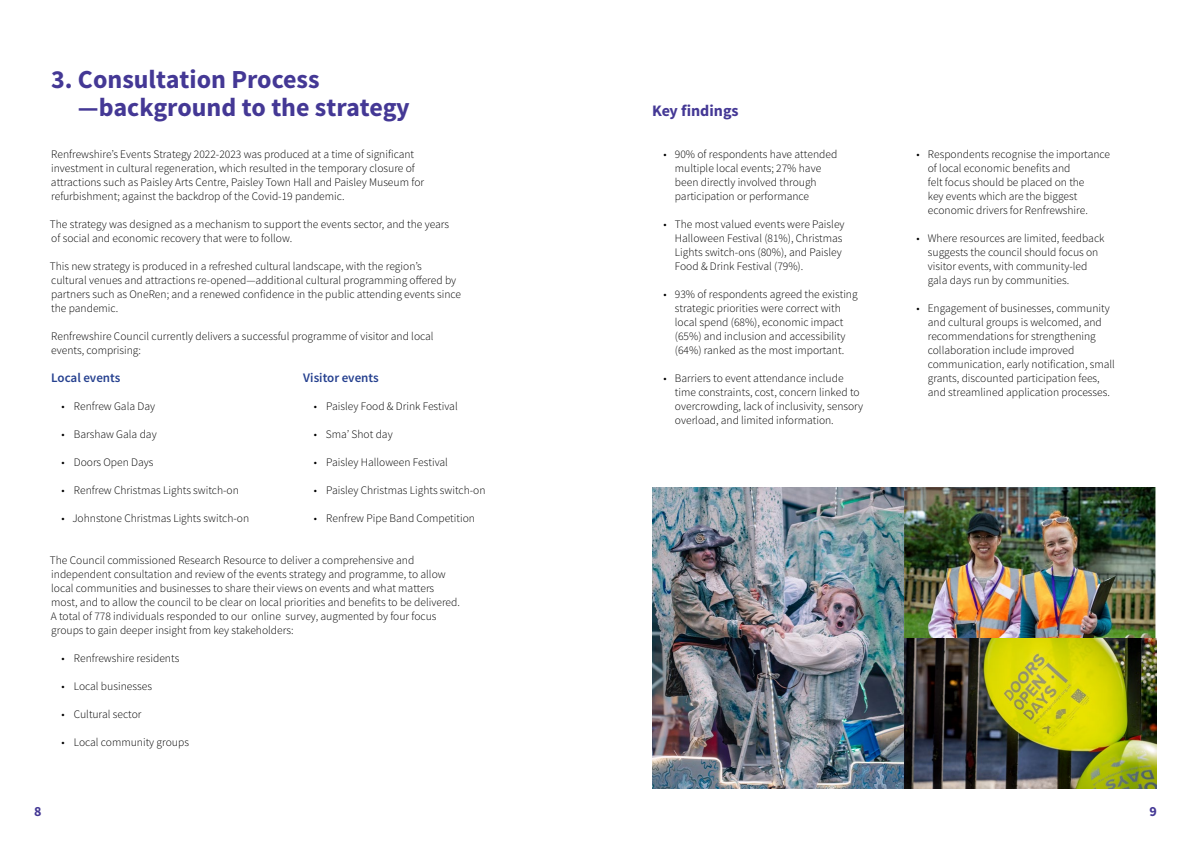
<style>
.page{position:relative;width:1191px;height:842px;background:#fff}
.page>*{position:absolute;margin:0;border:0;box-sizing:border-box;transform-origin:0 0}
.Section_Header{font:700 26px/28px "Source Sans Pro";color:#443895}
.Source_bold_16{font:700 16px "Source Sans Pro";color:#443895}
.t1{font:700 14px "Source Sans Pro";color:#443895}
.Priority_Headers{font:600 13px "Source Sans Pro";color:#25408f}
.Body{font:300 11.5px/14px "Source Sans Pro";color:#000}
</style>
<div class="page">
<img style="left:652px;top:487px;width:252px;height:302px">
<img style="left:904px;top:638px;width:253px;height:151px">
<img style="left:904px;top:487px;width:252px;height:151px">
<h1 class="Section_Header" style="left:78px;top:66px;width:333px;text-indent:-27px">3. Consultation Process —background to the strategy</h1>
<p class="Body" style="left:51px;top:147px;width:375px">Renfrewshire’s Events Strategy 2022-2023 was produced at a time of significant investment in cultural regeneration, which resulted in the temporary closure of attractions such as Paisley Arts Centre, Paisley Town Hall and Paisley Museum for refurbishment; against the backdrop of the Covid-19 pandemic.</p>
<p class="Body" style="left:50px;top:217px;width:401px">The strategy was designed as a mechanism to support the events sector, and the years of social and economic recovery that were to follow.</p>
<p class="Body" style="left:50px;top:259px;width:413px">This new strategy is produced in a refreshed cultural landscape, with the region’s<br>cultural venues and attractions re-opened—additional cultural programming offered by partners such as OneRen; and a renewed confidence in the public attending events since the pandemic.</p>
<p class="Body" style="left:51px;top:329px;width:384px">Renfrewshire Council currently delivers a successful programme of visitor and local events, comprising:</p>
<p class="Priority_Headers" style="left:51px;top:369px;width:71px">Local events</p>
<p class="Body" style="left:61px;top:399px;width:95px">• Renfrew Gala Day</p>
<p class="Body" style="left:61px;top:427px;width:97px">• Barshaw Gala day</p>
<p class="Body" style="left:61px;top:455px;width:94px">• Doors Open Days</p>
<p class="Body" style="left:61px;top:483px;width:179px">• Renfrew Christmas Lights switch-on</p>
<p class="Body" style="left:61px;top:511px;width:189px">• Johnstone Christmas Lights switch-on</p>
<p class="Priority_Headers" style="left:303px;top:369px;width:77px">Visitor events</p>
<p class="Body" style="left:314px;top:399px;width:145px">• Paisley Food &amp; Drink Festival</p>
<p class="Body" style="left:314px;top:427px;width:80px">• Sma’ Shot day</p>
<p class="Body" style="left:314px;top:455px;width:136px">• Paisley Halloween Festival</p>
<p class="Body" style="left:314px;top:483px;width:173px">• Paisley Christmas Lights switch-on</p>
<p class="Body" style="left:314px;top:511px;width:163px">• Renfrew Pipe Band Competition</p>
<p class="Body" style="left:50px;top:553px;width:412px">The Council commissioned Research Resource to deliver a comprehensive and independent consultation and review of the events strategy and programme, to allow local communities and businesses to share their views on events and what matters most, and to allow the council to be clear on local priorities and benefits to be delivered.<br>A total of 778 individuals responded to our online survey, augmented by four focus groups to gain deeper insight from key stakeholders:</p>
<p class="Body" style="left:61px;top:651px;width:119px">• Renfrewshire residents</p>
<p class="Body" style="left:61px;top:679px;width:92px">• Local businesses</p>
<p class="Body" style="left:61px;top:707px;width:82px">• Cultural sector</p>
<p class="Body" style="left:61px;top:735px;width:129px">• Local community groups</p>
<p class="Source_bold_16" style="left:652px;top:100px;width:88px">Key findings</p>
<p class="Body" style="left:675px;top:147px;width:164px;text-indent:-11px">• 90% of respondents have attended multiple local events; 27% have been directly involved through participation or performance</p>
<p class="Body" style="left:675px;top:217px;width:171px;text-indent:-11px">• The most valued events were Paisley Halloween Festival (81%), Christmas Lights switch-ons (80%), and Paisley Food &amp; Drink Festival (79%).</p>
<p class="Body" style="left:663px;top:287px;width:196px;text-align:center">• 93% of respondents agreed the existing strategic priorities were correct with<br>local spend (68%), economic impact (65%) and inclusion and accessibility (64%) ranked as the most important.</p>
<p class="Body" style="left:675px;top:371px;width:190px;text-indent:-11px">• Barriers to event attendance include time constraints, cost, concern linked to overcrowding, lack of inclusivity, sensory overload, and limited information.</p>
<p class="Body" style="left:927px;top:147px;width:184px;text-indent:-11px">• Respondents recognise the importance of local economic benefits and<br>felt focus should be placed on the<br>key events which are the biggest economic drivers for Renfrewshire.</p>
<p class="Body" style="left:927px;top:231px;width:178px;text-indent:-11px">• Where resources are limited, feedback suggests the council should focus on visitor events, with community-led gala days run by communities.</p>
<p class="Body" style="left:927px;top:301px;width:189px;text-indent:-11px">• Engagement of businesses, community and cultural groups is welcomed, and recommendations for strengthening collaboration include improved communication, early notification, small grants, discounted participation fees, and streamlined application processes.</p>
<p class="t1" style="left:34px;top:802px;width:9px">8</p>
<p class="t1" style="left:1149px;top:802px;width:9px">9</p>
</div>
